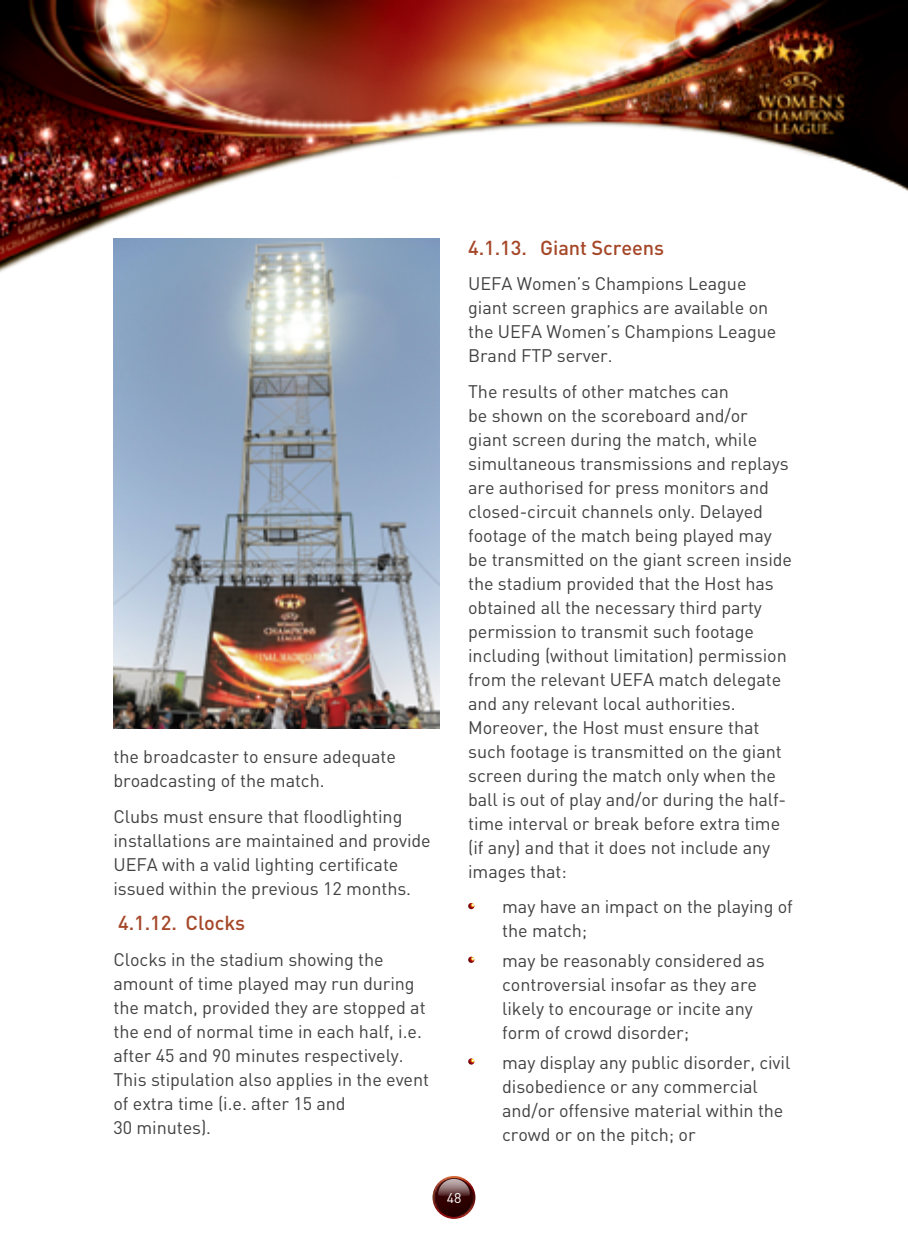
<style>
.page{position:relative;width:908px;height:1248px;background:#fff}
.page>*{position:absolute;margin:0;border:0;box-sizing:border-box;transform-origin:0 0}
.t1{font:500 20px "DIN";letter-spacing:-.005em;color:#a54728}
.t2{font:18px/24px "DIN";letter-spacing:-.005em;color:#414042}
.t3{font:14px "DIN";color:#fff}
</style>
<div class="page">
<img style="left:0;top:0;width:907px;height:1065px">
<img style="left:432px;top:1176px;width:44px;height:43px">
<svg style="left:468px;top:902px;width:6px;height:7px"></svg>
<svg style="left:468px;top:956px;width:6px;height:6px"></svg>
<svg style="left:468px;top:1058px;width:6px;height:6px"></svg>
<img style="left:113px;top:238px;width:326px;height:490px">
<p class="t2" style="left:113px;top:744px;width:284px">the broadcaster to ensure adequate broadcasting of the match.</p>
<p class="t2" style="left:113px;top:803px;width:319px">Clubs must ensure that floodlighting installations are maintained and provide UEFA with a valid lighting certificate issued within the previous 12 months.</p>
<p class="t1" style="left:118px;top:910px;width:128px">4.1.12. Clocks</p>
<p class="t2" style="left:113px;top:946px;width:317px">Clocks in the stadium showing the amount of time played may run during the match, provided they are stopped at the end of normal time in each half, i.e. after 45 and 90 minutes respectively.<br>This stipulation also applies in the event of extra time (i.e. after 15 and<br>30 minutes).</p>
<p class="t1" style="left:468px;top:235px;width:197px">4.1.13. Giant Screens</p>
<p class="t2" style="left:468px;top:271px;width:309px">UEFA Women’s Champions League giant screen graphics are available on the UEFA Women’s Champions League<br>Brand FTP server.</p>
<p class="t2" style="left:468px;top:378px;width:325px">The results of other matches can<br>be shown on the scoreboard and/or<br>giant screen during the match, while simultaneous transmissions and replays are authorised for press monitors and closed-circuit channels only. Delayed footage of the match being played may be transmitted on the giant screen inside the stadium provided that the Host has obtained all the necessary third party permission to transmit such footage including (without limitation) permission from the relevant UEFA match delegate and any relevant local authorities.<br>Moreover, the Host must ensure that such footage is transmitted on the giant screen during the match only when the ball is out of play and/or during the half&shy;time interval or break before extra time (if any) and that it does not include any images that:</p>
<p class="t2" style="left:502px;top:894px;width:292px">may have an impact on the playing of the match;</p>
<p class="t2" style="left:502px;top:947px;width:264px">may be reasonably considered as controversial insofar as they are likely to encourage or incite any form of crowd disorder;</p>
<p class="t2" style="left:502px;top:1049px;width:289px">may display any public disorder, civil disobedience or any commercial and/or offensive material within the crowd or on the pitch; or</p>
<p class="t3" style="left:446px;top:1188px;width:16px">48</p>
</div>
